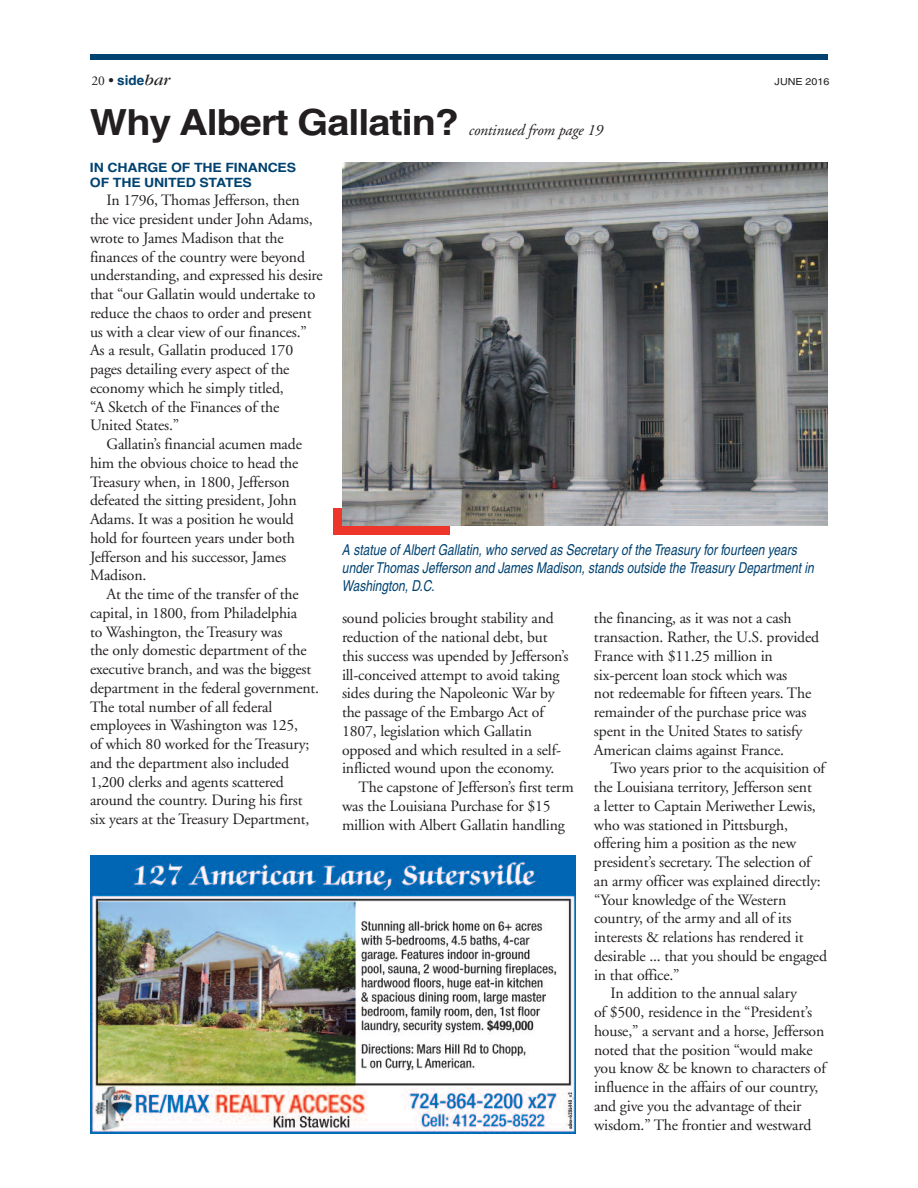
<style>
.page{position:relative;width:918px;height:1188px;background:#fff}
.page>*{position:absolute;margin:0;border:0;box-sizing:border-box;transform-origin:0 0}
.t1{font:700 36px "Helvetica";letter-spacing:-.025em;color:#231f20;scale:1.1 1}
.t2{font:15.75px/18.8px "Adobe Garamond";letter-spacing:-.01em;color:#231f20}
.t3{font:italic 15.75px "Adobe Garamond";letter-spacing:-.01em;color:#231f20}
.t4{font:italic 15px/18px "Helvetica";color:#004270;scale:.8 1}
.t5{font:700 13.5px "Helvetica";color:#004270}
.t6{font:700 12.75px/15px "Helvetica";letter-spacing:-.01em;color:#004270;scale:1.1 1}
.t7{font:9.75px "Helvetica";color:#231f20;scale:1.1 1}
.s1{font-family:"Adobe Garamond";font-weight:400;color:#231f20}
.s2{font-weight:400;color:#231f20}
.s3{font-family:"Garamond";font-weight:400;font-style:italic;font-size:16.5px;color:#231f20}
</style>
<div class="page">
<div style="left:333px;top:508px;width:117px;height:27px;background:#ee3529"></div>
<div style="left:90px;top:54px;width:738px;height:6px;background:#004270"></div>
<img style="left:342px;top:162px;width:486px;height:363px">
<img style="left:90px;top:855px;width:486px;height:278px">
<p class="t5" style="left:92px;top:73px;width:80px"><span class="s1">20</span> <span class="s2">•</span> side<span class="s3">bar</span></p>
<p class="t7" style="left:775px;top:78px;width:51px">JUNE 2016</p>
<h1 class="t1" style="left:90px;top:102px;width:337px">Why Albert Gallatin?</h1>
<p class="t3" style="left:468px;top:124px;width:136px">continued from page 19</p>
<p class="t6" style="left:90px;top:160px;width:189px">IN CHARGE OF THE FINANCES<br>OF THE UNITED STATES</p>
<p class="t2" style="left:90px;top:192px;width:234px;text-indent:16px">In 1796, Thomas Jefferson, then<br>the vice president under John Adams, wrote to James Madison that the finances of the country were beyond understanding, and expressed his desire that “our Gallatin would undertake to reduce the chaos to order and present us with a clear view of our finances.” As a result, Gallatin produced 170 pages detailing every aspect of the economy which he simply titled,<br>“A Sketch of the Finances of the United States.”</p>
<p class="t2" style="left:90px;top:436px;width:213px;text-indent:17px">Gallatin’s financial acumen made him the obvious choice to head the<br>Treasury when, in 1800, Jefferson defeated the sitting president, John<br>Adams. It was a position he would hold for fourteen years under both<br>Jefferson and his successor, James<br>Madison.</p>
<p class="t2" style="left:90px;top:586px;width:231px;text-indent:17px">At the time of the transfer of the capital, in 1800, from Philadelphia<br>to Washington, the Treasury was<br>the only domestic department of the executive branch, and was the biggest department in the federal government.<br>The total number of all federal employees in Washington was 125,<br>of which 80 worked for the Treasury; and the department also included 1,200 clerks and agents scattered around the country. During his first six years at the Treasury Department,</p>
<p class="t4" style="left:342px;top:542px;width:591px">A statue of Albert Gallatin, who served as Secretary of the Treasury for fourteen years under Thomas Jefferson and James Madison, stands outside the Treasury Department in<br>Washington, D.C.</p>
<p class="t2" style="left:342px;top:610px;width:213px">sound policies brought stability and</p>
<p class="t2" style="left:342px;top:629px;width:207px">reduction of the national debt, but</p>
<p class="t2" style="left:342px;top:648px;width:228px">this success was upended by Jefferson’s</p>
<p class="t2" style="left:342px;top:667px;width:219px">ill-conceived attempt to avoid taking</p>
<p class="t2" style="left:342px;top:685px;width:214px">sides during the Napoleonic War by</p>
<p class="t2" style="left:342px;top:704px;width:203px">the passage of the Embargo Act of</p>
<p class="t2" style="left:342px;top:723px;width:192px">1807, legislation which Gallatin</p>
<p class="t2" style="left:342px;top:742px;width:221px">opposed and which resulted in a self-</p>
<p class="t2" style="left:342px;top:760px;width:214px">inflicted wound upon the economy.</p>
<p class="t2" style="left:359px;top:779px;width:217px">The capstone of Jefferson’s first term</p>
<p class="t2" style="left:342px;top:798px;width:210px">was the Louisiana Purchase for $15</p>
<p class="t2" style="left:342px;top:817px;width:224px">million with Albert Gallatin handling</p>
<p class="t2" style="left:594px;top:610px;width:227px">the financing, as it was not a cash transaction. Rather, the U.S. provided France with $11.25 million in six-percent loan stock which was<br>not redeemable for fifteen years. The remainder of the purchase price was spent in the United States to satisfy American claims against France.</p>
<p class="t2" style="left:610px;top:760px;width:216px">Two years prior to the acquisition of</p>
<p class="t2" style="left:594px;top:779px;width:219px">the Louisiana territory, Jefferson sent</p>
<p class="t2" style="left:594px;top:798px;width:223px">a letter to Captain Meriwether Lewis,</p>
<p class="t2" style="left:594px;top:817px;width:196px">who was stationed in Pittsburgh,</p>
<p class="t2" style="left:594px;top:835px;width:204px">offering him a position as the new</p>
<p class="t2" style="left:594px;top:854px;width:218px">president’s secretary. The selection of</p>
<p class="t2" style="left:594px;top:873px;width:228px">an army officer was explained directly:</p>
<p class="t2" style="left:594px;top:892px;width:194px">“Your knowledge of the Western</p>
<p class="t2" style="left:594px;top:910px;width:199px">country, of the army and all of its</p>
<p class="t2" style="left:594px;top:929px;width:211px">interests &amp; relations has rendered it</p>
<p class="t2" style="left:594px;top:948px;width:235px">desirable ... that you should be engaged</p>
<p class="t2" style="left:594px;top:967px;width:87px">in that office.”</p>
<p class="t2" style="left:611px;top:985px;width:188px">In addition to the annual salary</p>
<p class="t2" style="left:594px;top:1004px;width:220px">of $500, residence in the “President’s</p>
<p class="t2" style="left:594px;top:1023px;width:232px">house,” a servant and a horse, Jefferson</p>
<p class="t2" style="left:594px;top:1042px;width:220px">noted that the position “would make</p>
<p class="t2" style="left:594px;top:1060px;width:234px">you know &amp; be known to characters of</p>
<p class="t2" style="left:594px;top:1079px;width:226px">influence in the affairs of our country,</p>
<p class="t2" style="left:594px;top:1098px;width:209px">and give you the advantage of their</p>
<p class="t2" style="left:594px;top:1117px;width:219px">wisdom.” The frontier and westward</p>
</div>
